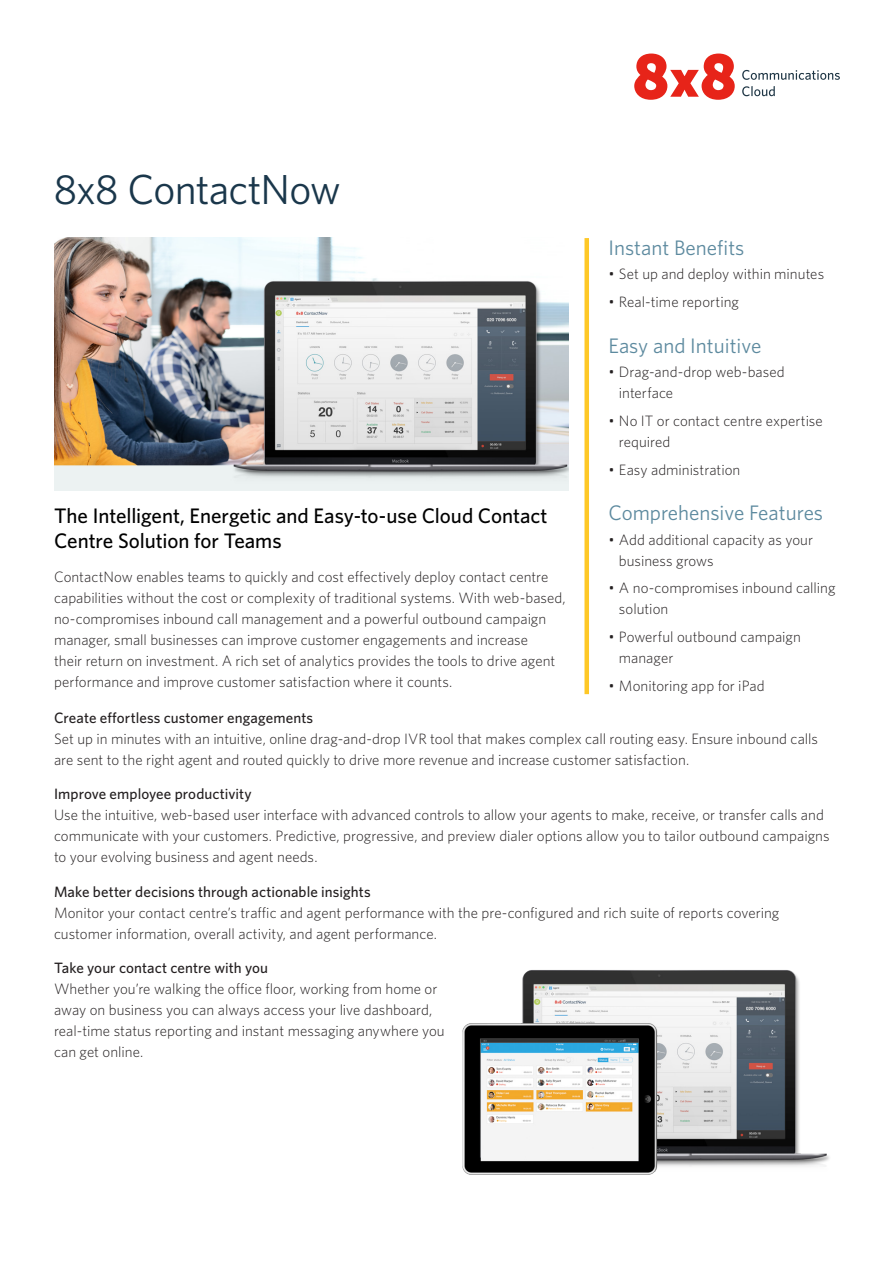
<style>
.page{position:relative;width:893px;height:1263px;background:#fff}
.page>*{position:absolute;margin:0;border:0;box-sizing:border-box;transform-origin:0 0}
.t1{font:42px "Whitney";letter-spacing:-.02em;color:#1a374b}
.Intro_Text{font:500 21px/25.2px "Whitney";letter-spacing:-.005em;color:#000}
.Sidehead{font:21px "Whitney";color:#5d8a9f}
.Body{font:300 15px/21px "Whitney";color:#231f20}
.t2{font:500 15px "Whitney";letter-spacing:.005em;color:#231f20}
</style>
<div class="page">
<svg style="left:634px;top:54px;width:101px;height:46px"></svg>
<svg style="left:742px;top:70px;width:98px;height:10px"></svg>
<svg style="left:742px;top:86px;width:33px;height:10px"></svg>
<div style="left:584px;top:238px;width:5px;height:456px;background:#fec827"></div>
<img style="left:54px;top:237px;width:514px;height:254px">
<img style="left:462px;top:970px;width:367px;height:205px">
<p class="t1" style="left:53px;top:162px;width:289px">8x8 ContactNow</p>
<p class="Intro_Text" style="left:54px;top:502px;width:495px">The Intelligent, Energetic and Easy-to-use Cloud Contact<br>Centre Solution for Teams</p>
<p class="Body" style="left:54px;top:566px;width:513px">ContactNow enables teams to quickly and cost effectively deploy contact centre capabilities without the cost or complexity of traditional systems. With web-based, no-compromises inbound call management and a powerful outbound campaign manager, small businesses can improve customer engagements and increase<br>their return on investment. A rich set of analytics provides the tools to drive agent performance and improve customer satisfaction where it counts.</p>
<p class="Sidehead" style="left:608px;top:234px;width:138px">Instant Benefits</p>
<p class="Body" style="left:608px;top:263px;width:217px">• Set up and deploy within minutes</p>
<p class="Body" style="left:608px;top:291px;width:132px">• Real-time reporting</p>
<p class="Sidehead" style="left:608px;top:331px;width:154px">Easy and Intuitive</p>
<p class="Body" style="left:619px;top:361px;width:167px;text-indent:-10px">• Drag-and-drop web-based interface</p>
<p class="Body" style="left:619px;top:410px;width:205px;text-indent:-10px">• No IT or contact centre expertise required</p>
<p class="Body" style="left:608px;top:458px;width:133px">• Easy administration</p>
<p class="Sidehead" style="left:608px;top:499px;width:216px">Comprehensive Features</p>
<p class="Body" style="left:619px;top:528px;width:196px;text-indent:-10px">• Add additional capacity as your business grows</p>
<p class="Body" style="left:619px;top:577px;width:218px;text-indent:-10px">• A no-compromises inbound calling solution</p>
<p class="Body" style="left:619px;top:626px;width:184px;text-indent:-10px">• Powerful outbound campaign manager</p>
<p class="Body" style="left:608px;top:675px;width:158px">• Monitoring app for iPad</p>
<h2 class="t2" style="left:54px;top:708px;width:261px">Create effortless customer engagements</h2>
<p class="Body" style="left:54px;top:728px;width:765px">Set up in minutes with an intuitive, online drag-and-drop IVR tool that makes complex call routing easy. Ensure inbound calls are sent to the right agent and routed quickly to drive more revenue and increase customer satisfaction.</p>
<h2 class="t2" style="left:54px;top:784px;width:199px">Improve employee productivity</h2>
<p class="Body" style="left:54px;top:804px;width:777px">Use the intuitive, web-based user interface with advanced controls to allow your agents to make, receive, or transfer calls and communicate with your customers. Predictive, progressive, and preview dialer options allow you to tailor outbound campaigns to your evolving business and agent needs.</p>
<h2 class="t2" style="left:54px;top:882px;width:318px">Make better decisions through actionable insights</h2>
<p class="Body" style="left:54px;top:902px;width:727px">Monitor your contact centre’s traffic and agent performance with the pre-configured and rich suite of reports covering customer information, overall activity, and agent performance.</p>
<h2 class="t2" style="left:54px;top:958px;width:216px">Take your contact centre with you</h2>
<p class="Body" style="left:54px;top:978px;width:392px">Whether you’re walking the office floor, working from home or away on business you can always access your live dashboard, real-time status reporting and instant messaging anywhere you can get online.</p>
</div>
